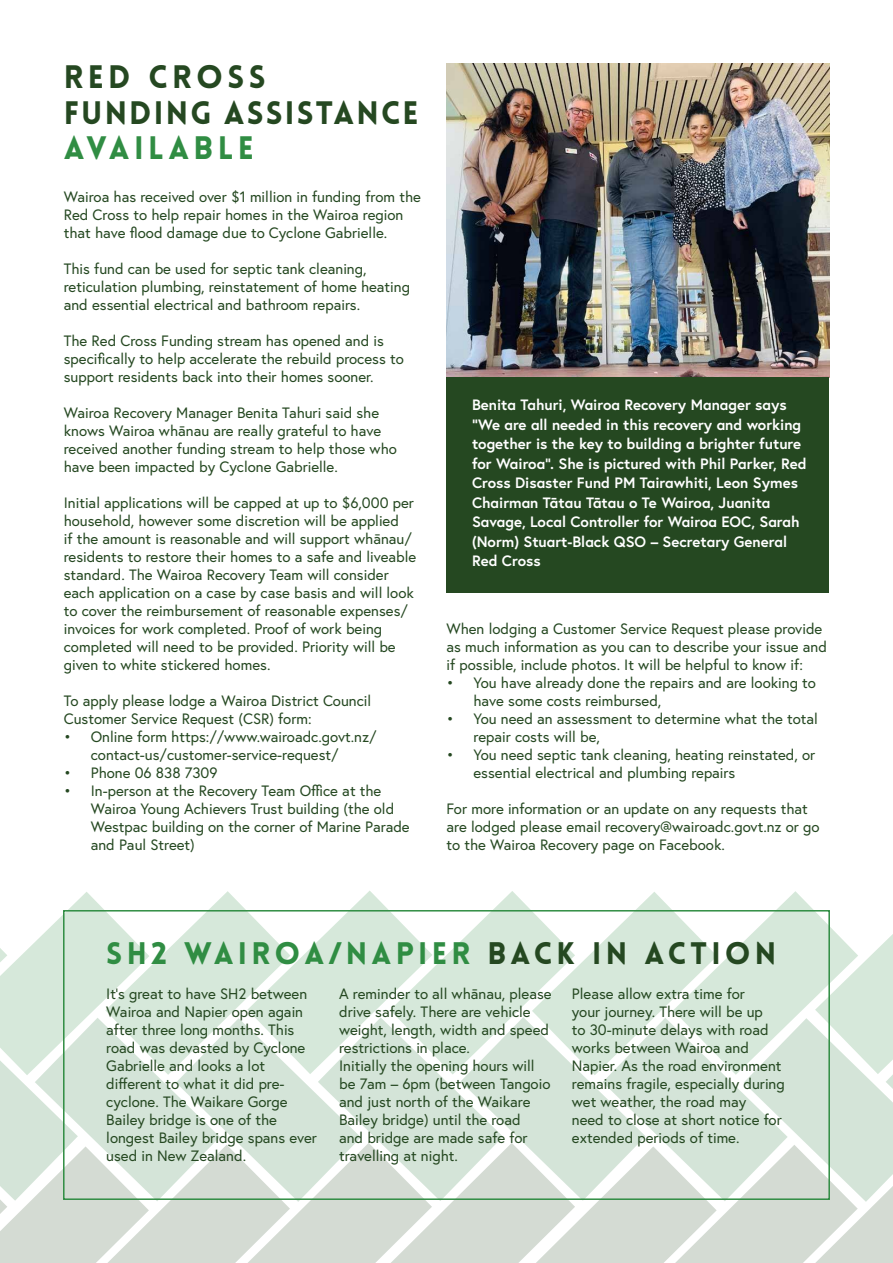
<style>
.page{position:relative;width:893px;height:1263px;background:#fff}
.page>*{position:absolute;margin:0;border:0;box-sizing:border-box;transform-origin:0 0}
.t1{font:900 31.8px/35.8px "Lovelo";letter-spacing:.07em;color:#254821}
.t2{font:900 31.8px "Lovelo";letter-spacing:.14em;color:#308d43}
.t3{font:900 30.45px "Lovelo";letter-spacing:.14em;color:#308d43}
.t4{font:15px/18px "Europa";color:#254821}
.t5{font:700 15px/19.5px "Europa";color:#fff}
.s1{color:#254821}
</style>
<div class="page">
<svg style="left:0;top:891px;width:893px;height:372px"></svg>
<img style="left:446px;top:64px;width:383px;height:313px">
<div style="left:446px;top:377px;width:383px;height:215px;background:#254821"></div>
<div style="left:63px;top:910px;width:767px;height:290px;border:2px solid #308d43"></div>
<h1 class="t1" style="left:64px;top:59px;width:356px">RED CROSS<br>FUNDING ASSISTANCE</h1>
<h1 class="t2" style="left:64px;top:128px;width:192px">AVAILABLE</h1>
<p class="t4" style="left:64px;top:188px;width:359px">Wairoa has received over $1 million in funding from the<br>Red Cross to help repair homes in the Wairoa region that have flood damage due to Cyclone Gabrielle.</p>
<p class="t4" style="left:64px;top:260px;width:348px">This fund can be used for septic tank cleaning, reticulation plumbing, reinstatement of home heating and essential electrical and bathroom repairs.</p>
<p class="t4" style="left:64px;top:332px;width:342px">The Red Cross Funding stream has opened and is specifically to help accelerate the rebuild process to support residents back into their homes sooner.</p>
<p class="t4" style="left:64px;top:404px;width:335px">Wairoa Recovery Manager Benita Tahuri said she knows Wairoa whānau are really grateful to have received another funding stream to help those who have been impacted by Cyclone Gabrielle.</p>
<p class="t4" style="left:64px;top:494px;width:354px">Initial applications will be capped at up to $6,000 per household, however some discretion will be applied<br>if the amount is reasonable and will support whānau/ residents to restore their homes to a safe and liveable standard. The Wairoa Recovery Team will consider each application on a case by case basis and will look to cover the reimbursement of reasonable expenses/ invoices for work completed. Proof of work being completed will need to be provided. Priority will be given to white stickered homes.</p>
<p class="t4" style="left:64px;top:692px;width:309px">To apply please lodge a Wairoa District Council<br>Customer Service Request (CSR) form:</p>
<p class="t4" style="left:91px;top:728px;width:287px;text-indent:-27px">• Online form https://www.wairoadc.govt.nz/ contact-us/customer-service-request/</p>
<p class="t4" style="left:64px;top:764px;width:155px">• Phone 06 838 7309</p>
<p class="t4" style="left:91px;top:782px;width:320px;text-indent:-27px">• In-person at the Recovery Team Office at the Wairoa Young Achievers Trust building (the old Westpac building on the corner of Marine Parade and Paul Street)</p>
<p class="t5" style="left:472px;top:395px;width:336px">Benita Tahuri, Wairoa Recovery Manager says “We are all needed in this recovery and working together is the key to building a brighter future for Wairoa”. She is pictured with Phil Parker, Red Cross Disaster Fund PM Tairawhiti, Leon Symes Chairman Tātau Tātau o Te Wairoa, Juanita Savage, Local Controller for Wairoa EOC, Sarah (Norm) Stuart-Black QSO – Secretary General Red Cross</p>
<p class="t4" style="left:446px;top:620px;width:382px">When lodging a Customer Service Request please provide as much information as you can to describe your issue and if possible, include photos. It will be helpful to know if:</p>
<p class="t4" style="left:473px;top:674px;width:344px;text-indent:-27px">• You have already done the repairs and are looking to have some costs reimbursed,</p>
<p class="t4" style="left:473px;top:710px;width:346px;text-indent:-27px">• You need an assessment to determine what the total repair costs will be,</p>
<p class="t4" style="left:473px;top:746px;width:343px;text-indent:-27px">• You need septic tank cleaning, heating reinstated, or essential electrical and plumbing repairs</p>
<p class="t4" style="left:446px;top:800px;width:375px">For more information or an update on any requests that are lodged please email recovery@wairoadc.govt.nz or go to the Wairoa Recovery page on Facebook.</p>
<h2 class="t3" style="left:106px;top:934px;width:672px">SH2 WAIROA/NAPIER <span class="s1">BACK IN ACTION</span></h2>
<p class="t4" style="left:106px;top:985px;width:212px">It’s great to have SH2 between<br>Wairoa and Napier open again after three long months. This road was devasted by Cyclone<br>Gabrielle and looks a lot different to what it did pre&shy;cyclone. The Waikare Gorge<br>Bailey bridge is one of the longest Bailey bridge spans ever used in New Zealand.</p>
<p class="t4" style="left:339px;top:985px;width:214px">A reminder to all whānau, please drive safely. There are vehicle weight, length, width and speed restrictions in place.<br>Initially the opening hours will be 7am – 6pm (between Tangoio and just north of the Waikare<br>Bailey bridge) until the road<br>and bridge are made safe for travelling at night.</p>
<p class="t4" style="left:572px;top:985px;width:214px">Please allow extra time for<br>your journey. There will be up<br>to 30-minute delays with road works between Wairoa and<br>Napier. As the road environment remains fragile, especially during wet weather, the road may<br>need to close at short notice for extended periods of time.</p>
</div>
